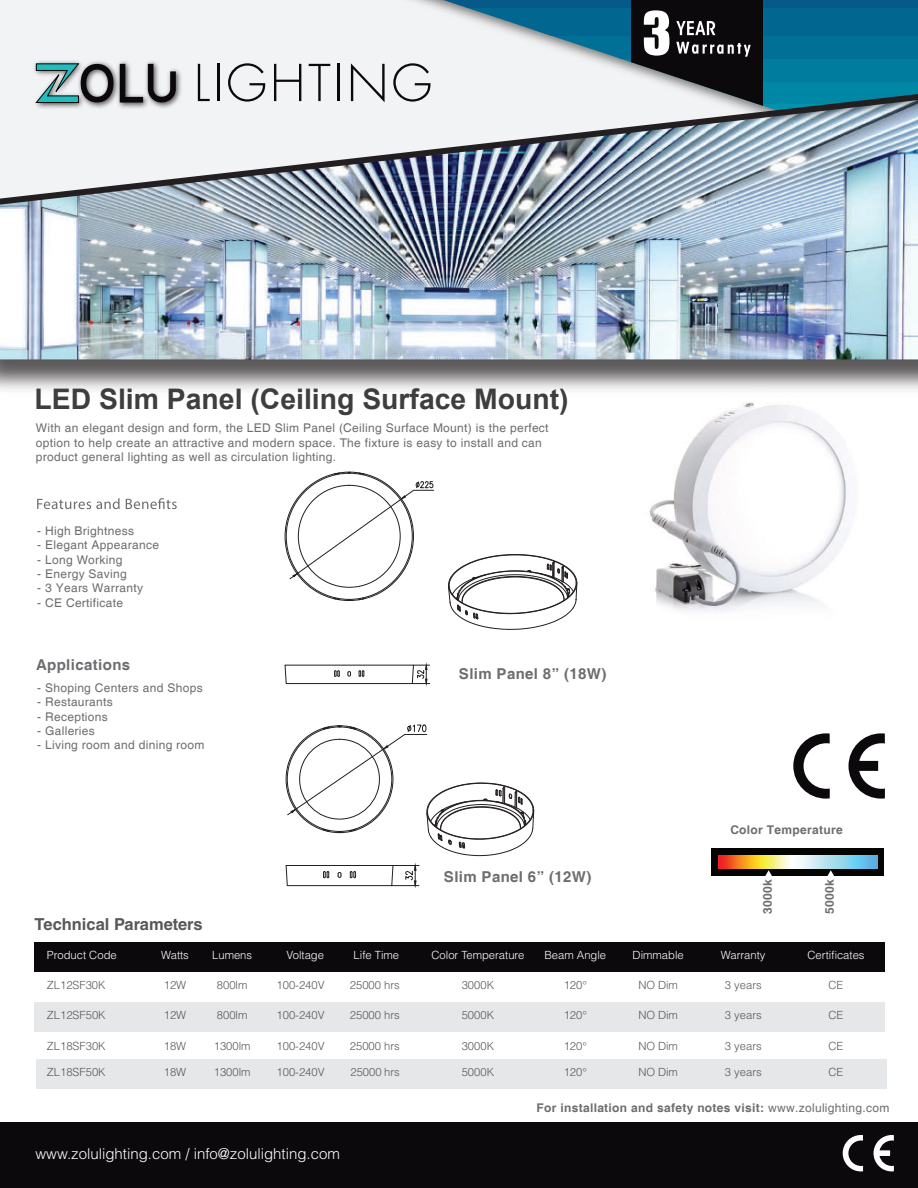
<style>
.page{position:relative;width:918px;height:1188px;background:#fff}
.page>*{position:absolute;margin:0;border:0;box-sizing:border-box;transform-origin:0 0}
.t1{font:55.05px "Impact";color:#fff}
.t2{font:700 28.35px "Arial";color:#3e3e3f}
.t3{font:700 16.5px "Helvetica LT Std";color:#57585a}
.t4{font:700 15px "Helvetica";letter-spacing:.025em;color:#6c6d70}
.t5{font:300 15px "Helvetica LT Std";color:#fff}
.t6{font:12px/14.4px "Helvetica";letter-spacing:.025em;color:#6c6d70}
.t7{font:700 12px "Helvetica";letter-spacing:.025em;color:#6c6d70}
.t8{font:300 11.25px "Helvetica LT Std";color:#57585a}
.t9{font:300 11.25px "Helvetica LT Std";color:#fff}
.s1{font-weight:400}
</style>
<div class="page">
<img style="left:0;top:359px;width:918px;height:328px">
<img style="left:0;top:211px;width:918px;height:148px">
<div style="left:0;top:1122px;width:918px;height:66px;background:#0b090c"></div>
<div style="left:34px;top:942px;width:851px;height:30px;background:#0b090c"></div>
<div style="left:34px;top:1002px;width:851px;height:30px;background:#e6e7e9"></div>
<div style="left:36px;top:1059px;width:851px;height:30px;background:#e6e7e9"></div>
<div style="left:712px;top:848px;width:172px;height:28px;background:#040503"></div>
<img style="left:719px;top:855px;width:158px;height:13px">
<svg style="left:827px;top:870px;width:7px;height:6px"></svg>
<svg style="left:765px;top:870px;width:7px;height:6px"></svg>
<svg style="left:37px;top:498px;width:140px;height:11px"></svg>
<div style="left:0;top:0;width:130px;height:88px;background:#f2f3f4"></div>
<div style="left:130px;top:0;width:313px;height:88px;background:#f2f3f4"></div>
<svg style="left:443px;top:81px;width:475px;height:7px;fill:#f2f3f4"></svg>
<svg style="left:443px;top:59px;width:475px;height:22px;fill:#edeeef"></svg>
<svg style="left:443px;top:36px;width:475px;height:23px;fill:#007097"></svg>
<svg style="left:443px;top:8px;width:475px;height:28px;background:#2b7c9e"></svg>
<div style="left:443px;top:0;width:475px;height:8px;background:#065a89"></div>
<div style="left:632px;top:0;width:132px;height:112px;background:#0b090c"></div>
<svg style="left:676px;top:21px;width:39px;height:14px"></svg>
<svg style="left:676px;top:42px;width:75px;height:15px"></svg>
<img style="left:30px;top:58px;width:155px;height:30px">
<svg style="left:120px;top:64px;width:56px;height:24px"></svg>
<svg style="left:36px;top:64px;width:78px;height:24px"></svg>
<svg style="left:198px;top:64px;width:12px;height:24px"></svg>
<hr style="left:217px;top:64px;width:2px;height:37px;background:#0b090c">
<svg style="left:228px;top:63px;width:37px;height:25px"></svg>
<svg style="left:274px;top:64px;width:27px;height:24px"></svg>
<svg style="left:309px;top:64px;width:21px;height:24px"></svg>
<hr style="left:338px;top:64px;width:2px;height:37px;background:#0b090c">
<svg style="left:351px;top:63px;width:34px;height:25px"></svg>
<svg style="left:393px;top:63px;width:37px;height:25px"></svg>
<img style="left:0;top:88px;width:918px;height:123px">
<img style="left:618px;top:391px;width:280px;height:264px">
<svg style="left:286px;top:863px;width:133px;height:25px"></svg>
<svg style="left:287px;top:724px;width:247px;height:132px"></svg>
<svg style="left:448px;top:554px;width:129px;height:76px"></svg>
<svg style="left:285px;top:663px;width:145px;height:23px"></svg>
<svg style="left:334px;top:598px;width:6px;height:2px"></svg>
<svg style="left:334px;top:473px;width:6px;height:2px"></svg>
<svg style="left:359px;top:473px;width:6px;height:2px"></svg>
<svg style="left:289px;top:481px;width:145px;height:98px"></svg>
<svg style="left:843px;top:1135px;width:20px;height:36px"></svg>
<svg style="left:874px;top:1135px;width:20px;height:36px"></svg>
<svg style="left:793px;top:733px;width:37px;height:66px"></svg>
<svg style="left:849px;top:733px;width:36px;height:66px"></svg>
<h1 class="t1" style="left:642px;top:-10px;width:31px">3</h1>
<h2 class="t2" style="left:35px;top:379px;width:536px">LED Slim Panel (Ceiling Surface Mount)</h2>
<p class="t6" style="left:36px;top:421px;width:514px">With an elegant design and form, the LED Slim Panel (Ceiling Surface Mount) is the perfect option to help create an attractive and modern space. The fixture is easy to install and can product general lighting as well as circulation lighting.</p>
<p class="t6" style="left:37px;top:524px;width:99px">- High Brightness</p>
<p class="t6" style="left:37px;top:538px;width:123px">- Elegant Appearance</p>
<p class="t6" style="left:37px;top:553px;width:87px">- Long Working</p>
<p class="t6" style="left:37px;top:567px;width:91px">- Energy Saving</p>
<p class="t6" style="left:37px;top:582px;width:107px">- 3 Years Warranty</p>
<p class="t6" style="left:37px;top:596px;width:88px">- CE Certificate</p>
<p class="t4" style="left:36px;top:655px;width:96px">Applications</p>
<p class="t6" style="left:37px;top:681px;width:167px">- Shoping Centers and Shops</p>
<p class="t6" style="left:37px;top:695px;width:77px">- Restaurants</p>
<p class="t6" style="left:37px;top:710px;width:72px">- Receptions</p>
<p class="t6" style="left:37px;top:724px;width:59px">- Galleries</p>
<p class="t6" style="left:37px;top:739px;width:169px">- Living room and dining room</p>
<h3 class="t3" style="left:34px;top:914px;width:170px">Technical Parameters</h3>
<p class="t4" style="left:459px;top:664px;width:149px">Slim Panel 8” (18W)</p>
<p class="t4" style="left:444px;top:868px;width:149px">Slim Panel 6” (12W)</p>
<p class="t7" style="left:730px;top:823px;width:114px">Color Temperature</p>
<p class="t7" style="left:760px;top:914px;width:36px;rotate:-90deg">3000k</p>
<p class="t7" style="left:822px;top:914px;width:36px;rotate:-90deg">5000k</p>
<p class="t9" style="left:47px;top:948px;width:71px">Product Code</p>
<p class="t9" style="left:161px;top:948px;width:29px">Watts</p>
<p class="t8" style="left:164px;top:978px;width:24px">12W</p>
<p class="t8" style="left:47px;top:978px;width:60px">ZL12SF30K</p>
<p class="t9" style="left:212px;top:948px;width:42px">Lumens</p>
<p class="t8" style="left:217px;top:978px;width:32px">800lm</p>
<p class="t9" style="left:287px;top:948px;width:39px">Voltage</p>
<p class="t8" style="left:277px;top:978px;width:50px">100-240V</p>
<p class="t9" style="left:354px;top:948px;width:47px">Life Time</p>
<p class="t9" style="left:544px;top:948px;width:63px">Beam Angle</p>
<p class="t9" style="left:721px;top:948px;width:46px">Warranty</p>
<p class="t9" style="left:807px;top:948px;width:59px">Certificates</p>
<p class="t9" style="left:431px;top:948px;width:94px">Color Temperature</p>
<p class="t9" style="left:633px;top:948px;width:53px">Dimmable</p>
<p class="t8" style="left:350px;top:978px;width:51px">25000 hrs</p>
<p class="t8" style="left:462px;top:978px;width:34px">3000K</p>
<p class="t8" style="left:564px;top:978px;width:25px">120°</p>
<p class="t8" style="left:725px;top:978px;width:38px">3 years</p>
<p class="t8" style="left:829px;top:978px;width:16px">CE</p>
<p class="t8" style="left:638px;top:978px;width:41px">NO Dim</p>
<p class="t8" style="left:47px;top:1008px;width:60px">ZL12SF50K</p>
<p class="t8" style="left:217px;top:1008px;width:32px">800lm</p>
<p class="t8" style="left:277px;top:1008px;width:50px">100-240V</p>
<p class="t8" style="left:462px;top:1008px;width:34px">5000K</p>
<p class="t8" style="left:725px;top:1008px;width:38px">3 years</p>
<p class="t8" style="left:829px;top:1008px;width:16px">CE</p>
<p class="t8" style="left:638px;top:1008px;width:41px">NO Dim</p>
<p class="t8" style="left:164px;top:1008px;width:24px">12W</p>
<p class="t8" style="left:350px;top:1008px;width:51px">25000 hrs</p>
<p class="t8" style="left:564px;top:1008px;width:25px">120°</p>
<p class="t8" style="left:564px;top:1039px;width:25px">120°</p>
<p class="t8" style="left:564px;top:1065px;width:25px">120°</p>
<p class="t8" style="left:638px;top:1065px;width:41px">NO Dim</p>
<p class="t8" style="left:725px;top:1065px;width:38px">3 years</p>
<p class="t8" style="left:829px;top:1065px;width:16px">CE</p>
<p class="t8" style="left:47px;top:1039px;width:60px">ZL18SF30K</p>
<p class="t8" style="left:725px;top:1039px;width:38px">3 years</p>
<p class="t8" style="left:829px;top:1039px;width:16px">CE</p>
<p class="t8" style="left:47px;top:1065px;width:60px">ZL18SF50K</p>
<p class="t8" style="left:350px;top:1039px;width:51px">25000 hrs</p>
<p class="t8" style="left:638px;top:1039px;width:41px">NO Dim</p>
<p class="t8" style="left:350px;top:1065px;width:51px">25000 hrs</p>
<p class="t8" style="left:164px;top:1039px;width:24px">18W</p>
<p class="t8" style="left:214px;top:1039px;width:38px">1300lm</p>
<p class="t8" style="left:214px;top:1065px;width:38px">1300lm</p>
<p class="t8" style="left:277px;top:1039px;width:50px">100-240V</p>
<p class="t8" style="left:277px;top:1065px;width:50px">100-240V</p>
<p class="t8" style="left:462px;top:1039px;width:34px">3000K</p>
<p class="t8" style="left:462px;top:1065px;width:34px">5000K</p>
<p class="t8" style="left:164px;top:1065px;width:24px">18W</p>
<p class="t5" style="left:35px;top:1145px;width:306px">www.zolulighting.com / info@zolulighting.com</p>
<p class="t7" style="left:537px;top:1101px;width:355px">For installation and safety notes visit: <span class="s1">www.zolulighting.com</span></p>
</div>
